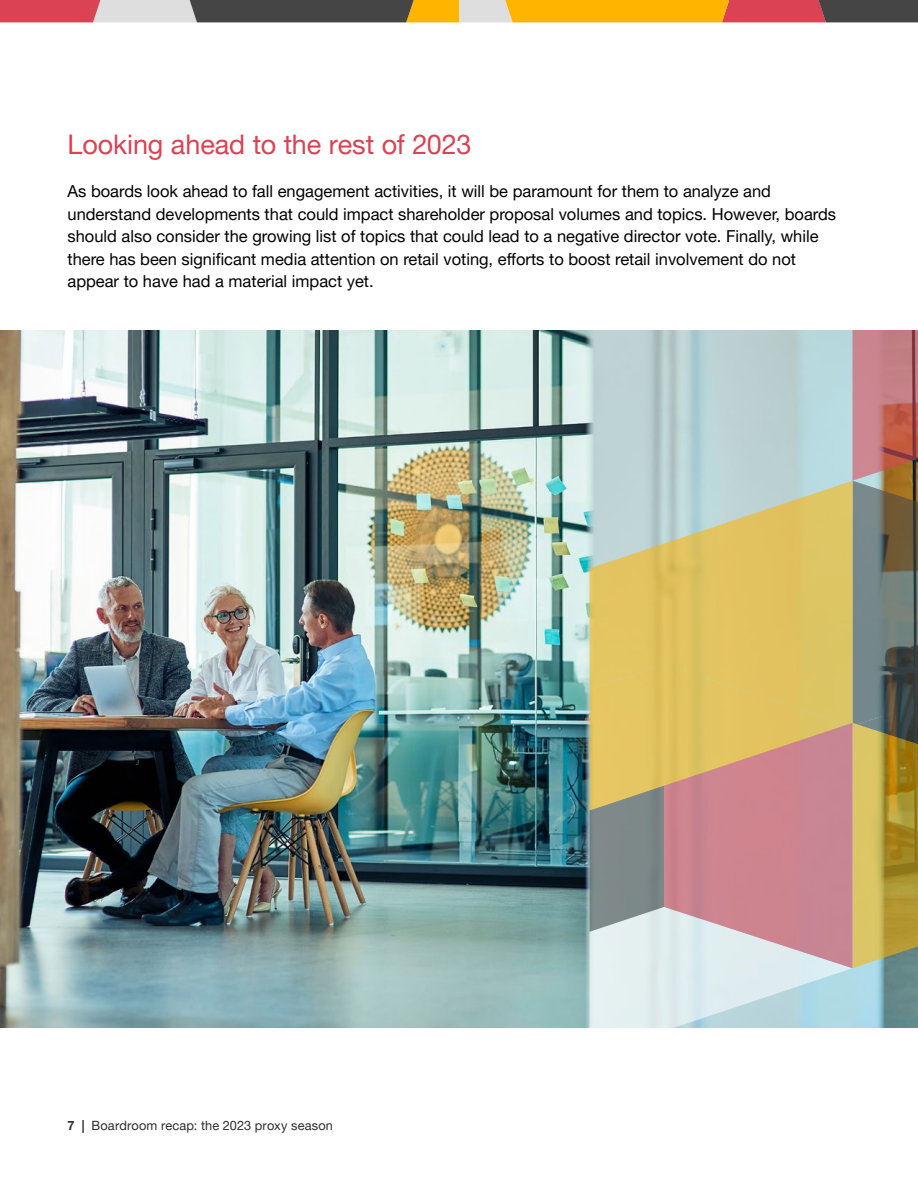
<style>
.page{position:relative;width:918px;height:1188px;background:#fff}
.page>*{position:absolute;margin:0;border:0;box-sizing:border-box;transform-origin:0 0}
.t1{font:27px "Helvetica Neue LT Pro";letter-spacing:-.005em;color:#db4254}
.t2{font:16.5px/22.5px "Helvetica Neue LT Pro";color:#000}
.t3{font:12.75px "Helvetica Neue LT Pro";letter-spacing:.015em;color:#2d2d2d}
.s1{font-weight:700}
</style>
<div class="page">
<svg style="left:0;top:0;width:918px;height:22px;background:#b27c4c"></svg>
<img style="left:0;top:331px;width:590px;height:696px">
<svg style="left:590px;top:331px;width:328px;height:696px;background:#c1b393"></svg>
<h1 class="t1" style="left:68px;top:128px;width:405px">Looking ahead to the rest of 2023</h1>
<p class="t2" style="left:68px;top:180px;width:770px">As boards look ahead to fall engagement activities, it will be paramount for them to analyze and understand developments that could impact shareholder proposal volumes and topics. However, boards should also consider the growing list of topics that could lead to a negative director vote. Finally, while there has been significant media attention on retail voting, efforts to boost retail involvement do not appear to have had a material impact yet.</p>
<p class="t3" style="left:68px;top:1117px;width:267px"><span class="s1">7 |</span> Boardroom recap: the 2023 proxy season</p>
</div>
